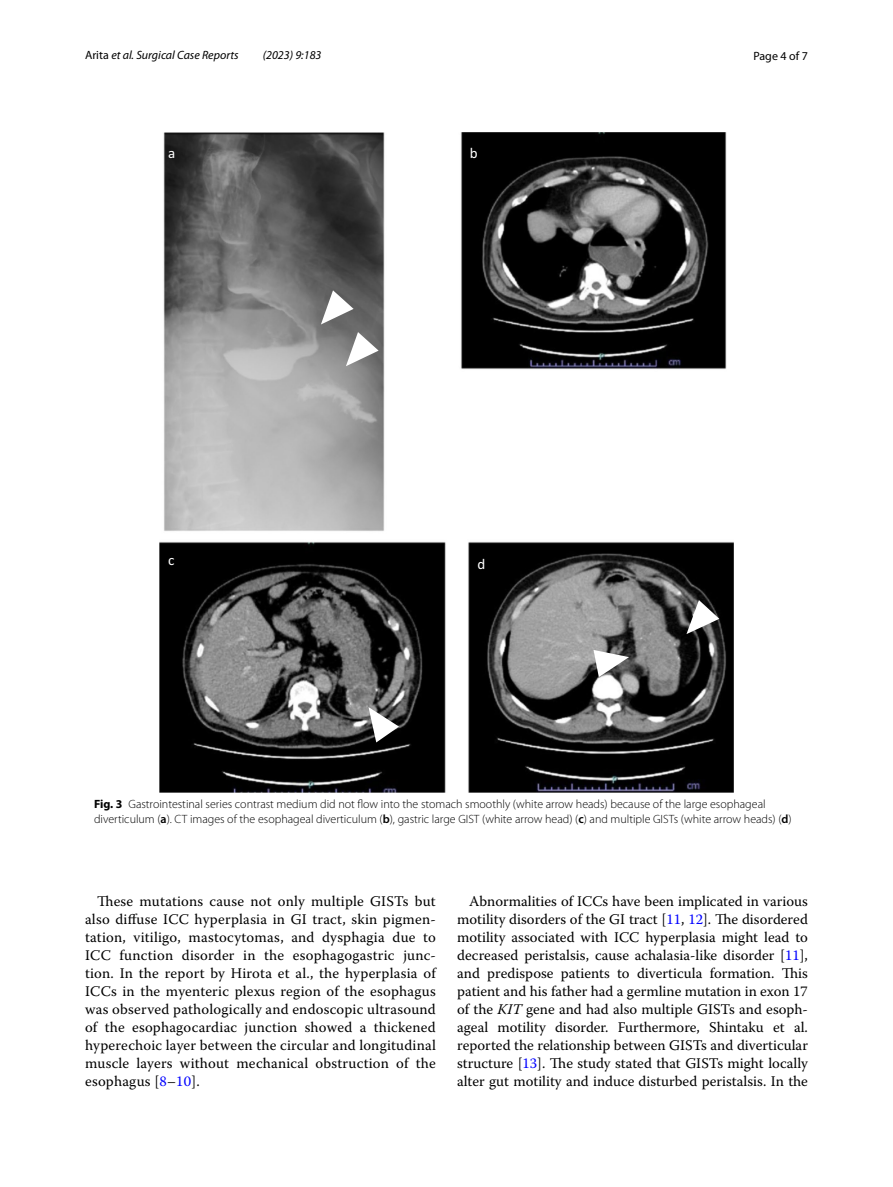
<style>
.page{position:relative;width:893px;height:1187px;background:#fff}
.page>*{position:absolute;margin:0;border:0;box-sizing:border-box;transform-origin:0 0}
.t1{font:15px "Calibri";color:#fff}
.t2{font:14.7px/18px "Warnock Pro";letter-spacing:.015em;color:#000;text-align:justify}
.t3{font:300 12px/15px "Myriad Pro";color:#000}
.t4{font:italic 12px "Myriad Pro";color:#000}
.t5{font:12px "Myriad Pro";color:#000}
.s1{font-style:normal}
.s2{font-weight:700}
.s3{font-weight:600}
.s4{color:#00f}
.s5{font-style:italic}
</style>
<div class="page">
<img style="left:159px;top:133px;width:575px;height:659px">
<svg style="left:321px;top:290px;width:33px;height:34px"></svg>
<svg style="left:346px;top:332px;width:33px;height:34px"></svg>
<svg style="left:368px;top:707px;width:31px;height:35px"></svg>
<svg style="left:686px;top:600px;width:33px;height:34px"></svg>
<svg style="left:593px;top:650px;width:36px;height:27px"></svg>
<p class="t4" style="left:85px;top:48px;width:155px"><span class="s1">Arita</span> et al. Surgical Case Reports</p>
<p class="t4" style="left:263px;top:48px;width:60px">(2023) 9:183</p>
<p class="t5" style="left:753px;top:48px;width:56px">Page 4 of 7</p>
<p class="t1" style="left:168px;top:142px;width:9px">a</p>
<p class="t1" style="left:470px;top:142px;width:9px">b</p>
<p class="t1" style="left:168px;top:549px;width:8px">c</p>
<p class="t1" style="left:477px;top:554px;width:9px">d</p>
<p class="t3" style="left:94px;top:796px;width:699px"><span class="s2">Fig. 3</span> Gastrointestinal series contrast medium did not flow into the stomach smoothly (white arrow heads) because of the large esophageal diverticulum (<span class="s3">a</span>). CT images of the esophageal diverticulum (<span class="s3">b</span>), gastric large GIST (white arrow head) (<span class="s3">c</span>) and multiple GISTs (white arrow heads) (<span class="s3">d</span>)</p>
<p class="t2" style="left:85px;top:892px;width:352px;text-indent:12px">These mutations cause not only multiple GISTs but also diffuse ICC hyperplasia in GI tract, skin pigmen&shy;tation, vitiligo, mastocytomas, and dysphagia due to ICC function disorder in the esophagogastric junc&shy;tion. In the report by Hirota et al., the hyperplasia of ICCs in the myenteric plexus region of the esophagus was observed pathologically and endoscopic ultrasound of the esophagocardiac junction showed a thickened hyperechoic layer between the circular and longitudinal muscle layers without mechanical obstruction of the esophagus [<span class="s4">8</span>–<span class="s4">10</span>].</p>
<p class="t2" style="left:457px;top:892px;width:352px;text-indent:12px">Abnormalities of ICCs have been implicated in various motility disorders of the GI tract [<span class="s4">11</span>, <span class="s4">12</span>]. The disordered motility associated with ICC hyperplasia might lead to decreased peristalsis, cause achalasia-like disorder [<span class="s4">11</span>], and predispose patients to diverticula formation. This patient and his father had a germline mutation in exon 17 of the <span class="s5">KIT</span> gene and had also multiple GISTs and esoph&shy;ageal motility disorder. Furthermore, Shintaku et al. reported the relationship between GISTs and diverticular structure [<span class="s4">13</span>]. The study stated that GISTs might locally alter gut motility and induce disturbed peristalsis. In the</p>
</div>
